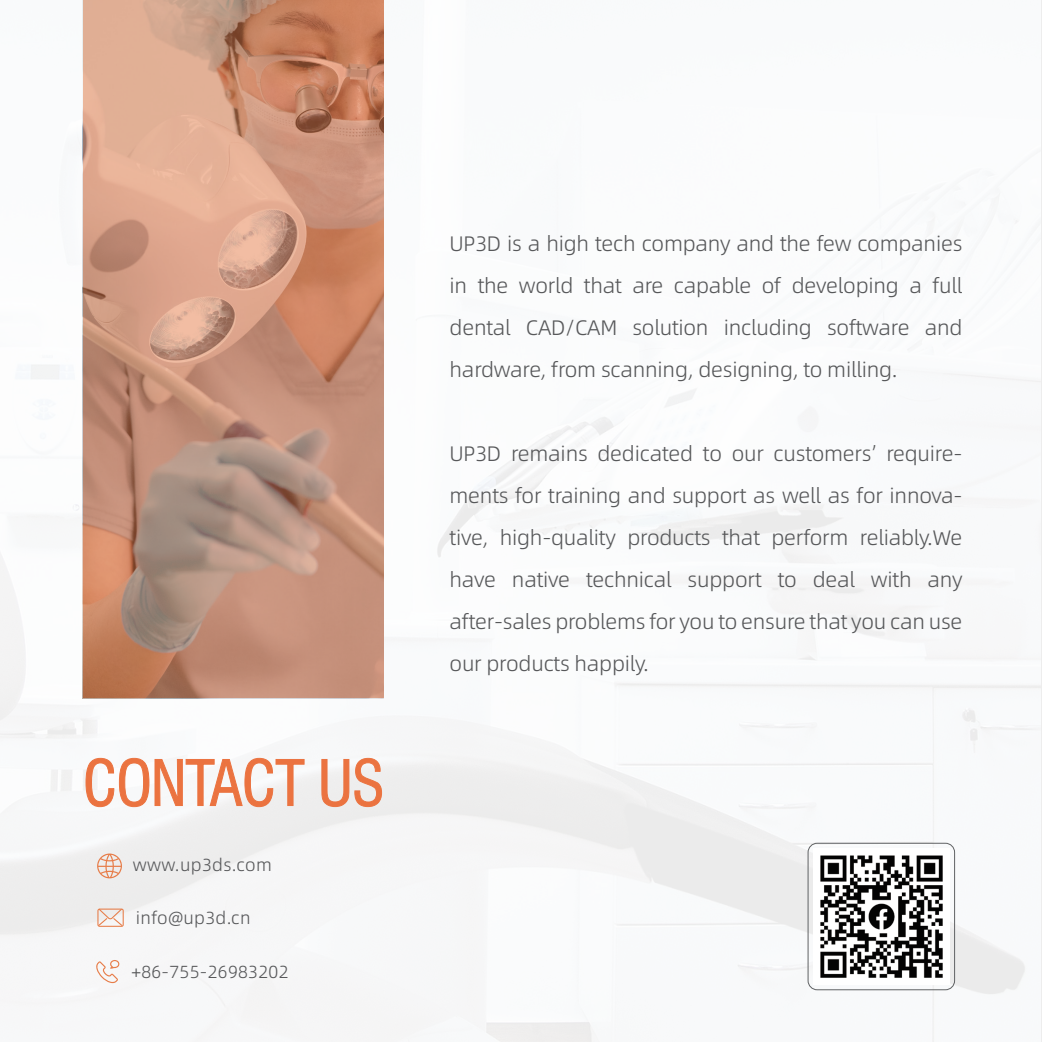
<style>
.page{position:relative;width:1042px;height:1042px;background:#fff}
.page>*{position:absolute;margin:0;border:0;box-sizing:border-box;transform-origin:0 0}
.t1{font:condensed 61.25px "Swiss 721 BT";letter-spacing:-.02em;color:#eb7340}
.t2{font:21px/42px "Alibaba Pu Hui Ti 2 45 Light";letter-spacing:-.01em;color:#57585a;text-align:justify}
.t3{font:17.5px "Alibaba Pu Hui Ti 2 45 Light";letter-spacing:.02em;color:#57585a}
</style>
<div class="page">
<img style="left:1px;top:0;width:1040px;height:1042px">
<svg style="left:97px;top:853px;width:25px;height:25px"></svg>
<svg style="left:97px;top:908px;width:27px;height:19px"></svg>
<svg style="left:96px;top:960px;width:23px;height:23px"></svg>
<img style="left:83px;top:0;width:300px;height:698px">
<svg style="left:85px;top:758px;width:220px;height:49px"></svg>
<svg style="left:321px;top:758px;width:61px;height:49px"></svg>
<hr style="left:1041px;top:0;width:1px;height:1042px;background:#ededed">
<div style="left:807px;top:843px;width:148px;height:147px;border:1px solid #606264;border-radius:9px"></div>
<img style="left:813px;top:848px;width:136px;height:136px">
<h1 class="t1" style="left:83px;top:746px;width:303px">CONTACT US</h1>
<p class="t3" style="left:133px;top:852px;width:140px">www.up3ds.com</p>
<p class="t3" style="left:136px;top:905px;width:116px">info@up3d.cn</p>
<p class="t3" style="left:131px;top:958px;width:159px">+86-755-26983202</p>
<p class="t2" style="left:449px;top:222px;width:514px">UP3D is a high tech company and the few companies in the world that are capable of developing a full dental CAD/CAM solution including software and hardware, from scanning, designing, to milling.</p>
<p class="t2" style="left:449px;top:432px;width:514px">UP3D remains dedicated to our customers’ require&shy;ments for training and support as well as for innova&shy;tive, high-quality products that perform reliably.We have native technical support to deal with any after-sales problems for you to ensure that you can use our products happily.</p>
</div>
